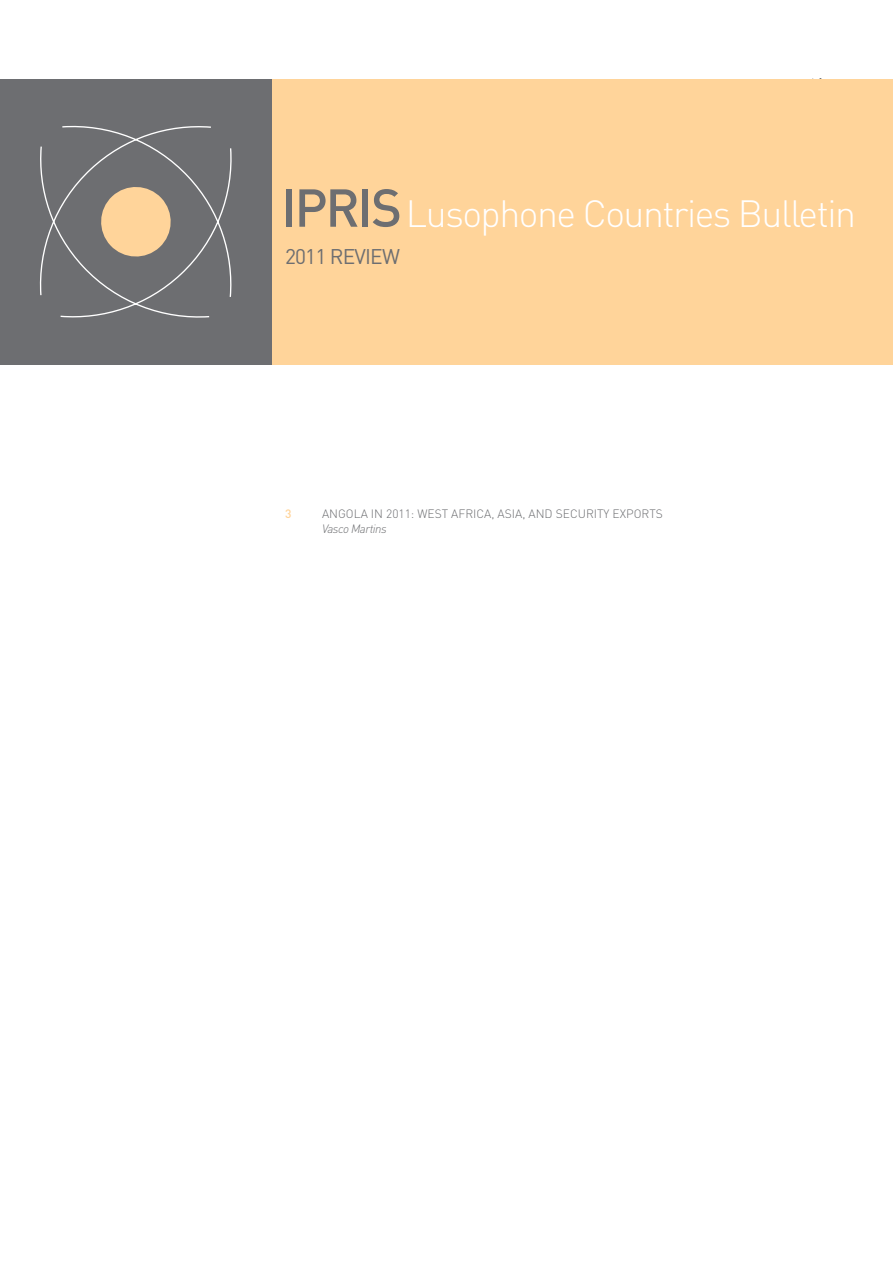
<style>
.page{position:relative;width:893px;height:1263px;background:#fff}
.page>*{position:absolute;margin:0;border:0;box-sizing:border-box;transform-origin:0 0}
.t1{font:300 37.5px "DIN";letter-spacing:-.04em;color:#fff}
.t2{font:21px "DIN";letter-spacing:-.04em;color:#6d6e71}
.t3{font:300 12px "DIN";color:#6d6e71}
.t4{font:italic 300 12px "DIN";letter-spacing:-.04em;color:#6d6e71}
.t5{font:500 12px "DIN";color:#ffd49a}
.t6{font:10.5px "DIN";color:#000}
.s1{font-weight:500;font-size:12px}
.s2{font-weight:500;font-size:52.5px;color:#6d6e71}
</style>
<div class="page">
<div style="left:269px;top:79px;width:624px;height:286px;background:#ffd49a"></div>
<div style="left:0;top:79px;width:272px;height:286px;background:#6d6e71"></div>
<svg style="left:39px;top:125px;width:193px;height:193px"></svg>
<p class="t6" style="left:811px;top:77px;width:14px">|<span class="s1">1</span></p>
<h1 class="t1" style="left:281px;top:190px;width:576px"><span class="s2">IPRIS</span>Lusophone Countries Bulletin</h1>
<h2 class="t2" style="left:285px;top:243px;width:116px">2011 REVIEW</h2>
<p class="t5" style="left:285px;top:506px;width:8px">3</p>
<p class="t3" style="left:322px;top:507px;width:342px">ANGOLA IN 2011: WEST AFRICA, ASIA, AND SECURITY EXPORTS</p>
<p class="t4" style="left:322px;top:522px;width:66px">Vasco Martins</p>
</div>
